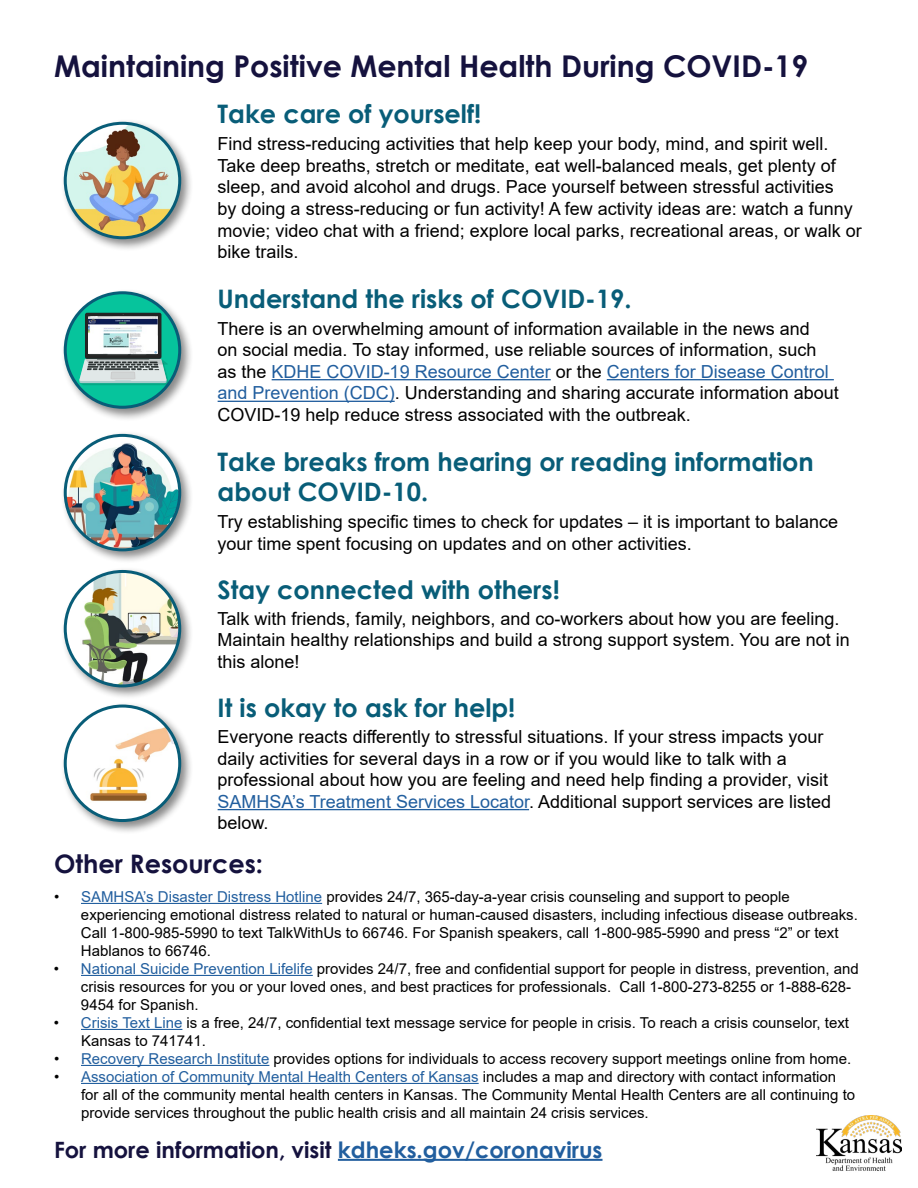
<style>
.page{position:relative;width:918px;height:1188px;background:#fff}
.page>*{position:absolute;margin:0;border:0;box-sizing:border-box;transform-origin:0 0}
.t1{font:700 30px "Century Gothic";color:#15123e}
.t2{font:700 25.5px/30.6px "Century Gothic";color:#085d78}
.t3{font:700 25.5px "Century Gothic";color:#15123e}
.t4{font:700 22.5px "Century Gothic";color:#15123e}
.t5{font:18px/21.6px "Arial";color:#000}
.t6{font:15px/18px "Arial";color:#000}
.s1{color:#215e9e}
</style>
<div class="page">
<hr style="left:272px;top:379px;width:279px;height:1px;background:#215e9e">
<hr style="left:607px;top:379px;width:227px;height:1px;background:#215e9e">
<hr style="left:218px;top:401px;width:177px;height:1px;background:#215e9e">
<hr style="left:218px;top:809px;width:311px;height:1px;background:#215e9e">
<hr style="left:81px;top:903px;width:241px;height:1px;background:#215e9e">
<hr style="left:81px;top:975px;width:232px;height:1px;background:#215e9e">
<hr style="left:81px;top:1029px;width:101px;height:1px;background:#215e9e">
<hr style="left:81px;top:1065px;width:188px;height:1px;background:#215e9e">
<hr style="left:81px;top:1083px;width:398px;height:1px;background:#215e9e">
<hr style="left:338px;top:1159px;width:265px;height:2px;background:#215e9e">
<div style="left:61px;top:118px;width:133px;height:134px;background:#000;opacity:.47"></div>
<img style="left:65px;top:123px;width:115px;height:115px;border-radius:57px">
<div style="left:64px;top:122px;width:117px;height:117px;border:3px solid #085d78;border-radius:50%"></div>
<div style="left:61px;top:288px;width:133px;height:133px;background:#000;opacity:.47"></div>
<svg style="left:65px;top:293px;width:115px;height:114px;background:#06b897"></svg>
<div style="left:85px;top:313px;width:76px;height:46px;background:#242424;border-radius:2px"></div>
<svg style="left:79px;top:314px;width:90px;height:71px"></svg>
<img style="left:88px;top:316px;width:70px;height:38px">
<div style="left:64px;top:291px;width:117px;height:118px;border:3px solid #085d78;border-radius:50%"></div>
<div style="left:61px;top:431px;width:133px;height:133px;background:#000;opacity:.47"></div>
<img style="left:65px;top:435px;width:115px;height:115px;border-radius:57px">
<div style="left:64px;top:434px;width:117px;height:117px;border:3px solid #085d78;border-radius:50%"></div>
<div style="left:61px;top:567px;width:133px;height:133px;background:#000;opacity:.47"></div>
<img style="left:65px;top:571px;width:115px;height:115px;border-radius:57px">
<div style="left:64px;top:570px;width:117px;height:117px;border:3px solid #085d78;border-radius:50%"></div>
<div style="left:61px;top:701px;width:133px;height:134px;background:#000;opacity:.47"></div>
<img style="left:65px;top:706px;width:115px;height:115px;border-radius:57px">
<div style="left:64px;top:705px;width:117px;height:117px;border:3px solid #085d78;border-radius:50%"></div>
<img style="left:817px;top:1115px;width:85px;height:56px">
<h1 class="t1" style="left:54px;top:43px;width:756px">Maintaining Positive Mental Health During COVID-19</h1>
<h2 class="t2" style="left:218px;top:97px;width:265px">Take care of yourself!</h2>
<p class="t5" style="left:218px;top:133px;width:646px">Find stress-reducing activities that help keep your body, mind, and spirit well.<br>Take deep breaths, stretch or meditate, eat well-balanced meals, get plenty of sleep, and avoid alcohol and drugs. Pace yourself between stressful activities<br>by doing a stress-reducing or fun activity! A few activity ideas are: watch a funny movie; video chat with a friend; explore local parks, recreational areas, or walk or bike trails.</p>
<h2 class="t2" style="left:218px;top:282px;width:416px">Understand the risks of COVID-19.</h2>
<p class="t5" style="left:218px;top:317px;width:623px">There is an overwhelming amount of information available in the news and<br>on social media. To stay informed, use reliable sources of information, such as the <span class="s1">KDHE COVID-19 Resource Center</span> or the <span class="s1">Centers for Disease Control and Prevention (CDC)</span>. Understanding and sharing accurate information about COVID-19 help reduce stress associated with the outbreak.</p>
<h2 class="t2" style="left:218px;top:445px;width:598px">Take breaks from hearing or reading information about COVID-10.</h2>
<p class="t5" style="left:218px;top:511px;width:622px">Try establishing specific times to check for updates – it is important to balance your time spent focusing on updates and on other activities.</p>
<h2 class="t2" style="left:218px;top:574px;width:344px">Stay connected with others!</h2>
<p class="t5" style="left:218px;top:607px;width:634px">Talk with friends, family, neighbors, and co-workers about how you are feeling.<br>Maintain healthy relationships and build a strong support system. You are not in this alone!</p>
<h2 class="t2" style="left:218px;top:692px;width:299px">It is okay to ask for help!</h2>
<p class="t5" style="left:218px;top:726px;width:615px">Everyone reacts differently to stressful situations. If your stress impacts your daily activities for several days in a row or if you would like to talk with a professional about how you are feeling and need help finding a provider, visit <span class="s1">SAMHSA’s Treatment Services Locator</span>. Additional support services are listed below.</p>
<h2 class="t3" style="left:54px;top:845px;width:211px">Other Resources:</h2>
<p class="t6" style="left:81px;top:887px;width:778px;text-indent:-27px">• <span class="s1">SAMHSA’s Disaster Distress Hotline</span> provides 24/7, 365-day-a-year crisis counseling and support to people experiencing emotional distress related to natural or human-caused disasters, including infectious disease outbreaks.<br>Call 1-800-985-5990 to text TalkWithUs to 66746. For Spanish speakers, call 1-800-985-5990 and press “2” or text Hablanos to 66746.</p>
<p class="t6" style="left:81px;top:959px;width:779px;text-indent:-27px">• <span class="s1">National Suicide Prevention Lifelife</span> provides 24/7, free and confidential support for people in distress, prevention, and crisis resources for you or your loved ones, and best practices for professionals. Call 1-800-273-8255 or 1-888-628-<br>9454 for Spanish.</p>
<p class="t6" style="left:81px;top:1013px;width:770px;text-indent:-27px">• <span class="s1">Crisis Text Line</span> is a free, 24/7, confidential text message service for people in crisis. To reach a crisis counselor, text<br>Kansas to 741741.</p>
<p class="t6" style="left:54px;top:1049px;width:799px">• <span class="s1">Recovery Research Institute</span> provides options for individuals to access recovery support meetings online from home.</p>
<p class="t6" style="left:81px;top:1067px;width:776px;text-indent:-27px">• <span class="s1">Association of Community Mental Health Centers of Kansas</span> includes a map and directory with contact information for all of the community mental health centers in Kansas. The Community Mental Health Centers are all continuing to provide services throughout the public health crisis and all maintain 24 crisis services.</p>
<p class="t4" style="left:54px;top:1133px;width:550px">For more information, visit <span class="s1">kdheks.gov/coronavirus</span></p>
</div>
